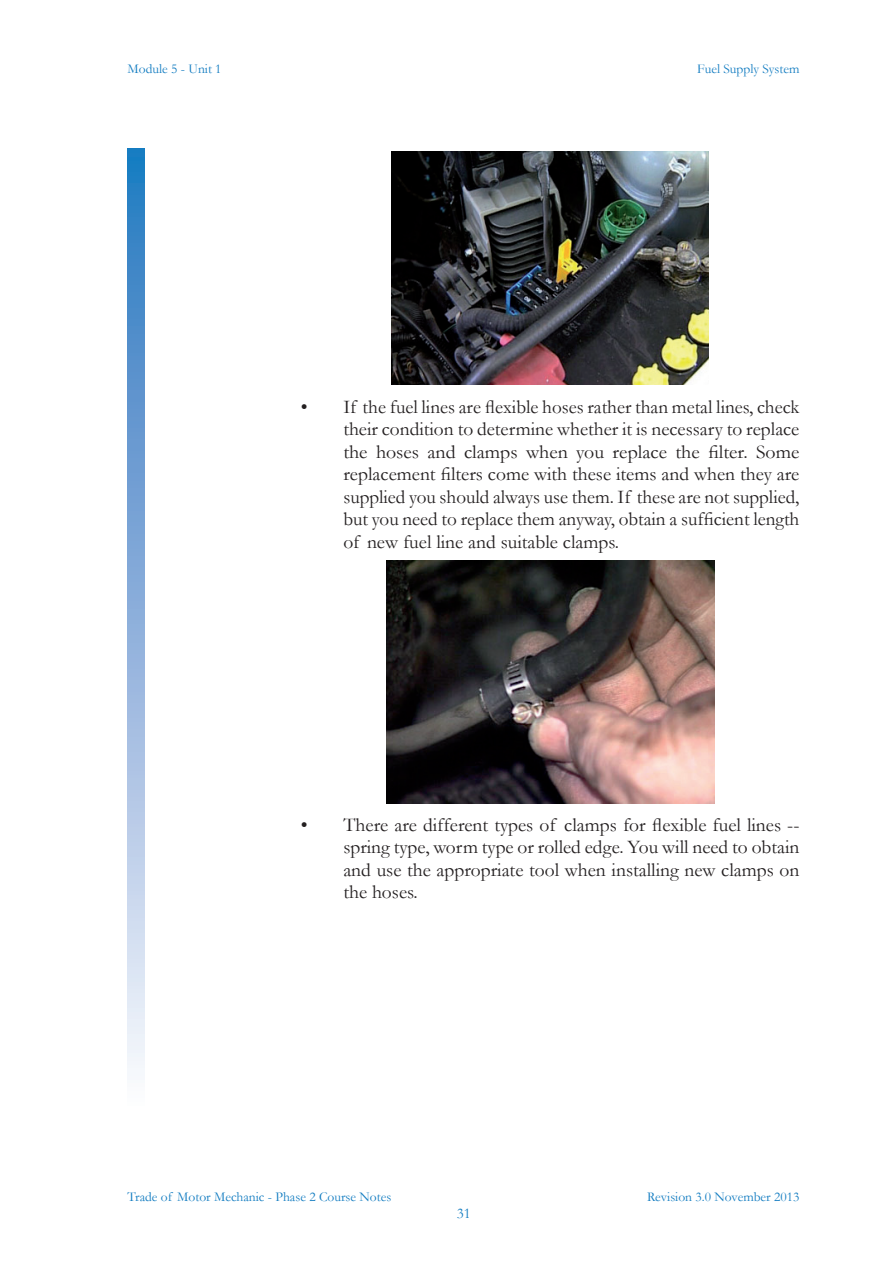
<style>
.page{position:relative;width:893px;height:1263px;background:#fff}
.page>*{position:absolute;margin:0;border:0;box-sizing:border-box;transform-origin:0 0}
.t1{font:19.5px/22.5px "Garamond";color:#231f20;text-align:justify}
.t2{font:15px "Garamond";color:#127cc1}
.t3{font:13.5px "Garamond";color:#127cc1}
</style>
<div class="page">
<div style="left:128px;top:149px;width:17px;height:961px;background:linear-gradient(to bottom,#2374bf,#fcf5fc)"></div>
<img style="left:391px;top:151px;width:318px;height:233px">
<img style="left:386px;top:560px;width:328px;height:243px">
<p class="t3" style="left:128px;top:59px;width:96px">Module 5 - Unit 1</p>
<p class="t3" style="left:697px;top:59px;width:104px">Fuel Supply System</p>
<p class="t1" style="left:343px;top:395px;width:458px;text-indent:-43px">• If the fuel lines are flexible hoses rather than metal lines, check their condition to determine whether it is necessary to replace the hoses and clamps when you replace the filter. Some replacement filters come with these items and when they are supplied you should always use them. If these are not supplied, but you need to replace them anyway, obtain a sufficient length of new fuel line and suitable clamps.</p>
<p class="t1" style="left:343px;top:813px;width:458px;text-indent:-43px">• There are different types of clamps for flexible fuel lines -- spring type, worm type or rolled edge. You will need to obtain and use the appropriate tool when installing new clamps on the hoses.</p>
<p class="t3" style="left:128px;top:1188px;width:265px">Trade of Motor Mechanic - Phase 2 Course Notes</p>
<p class="t2" style="left:457px;top:1203px;width:16px">31</p>
<p class="t3" style="left:647px;top:1187px;width:154px">Revision 3.0 November 2013</p>
</div>
